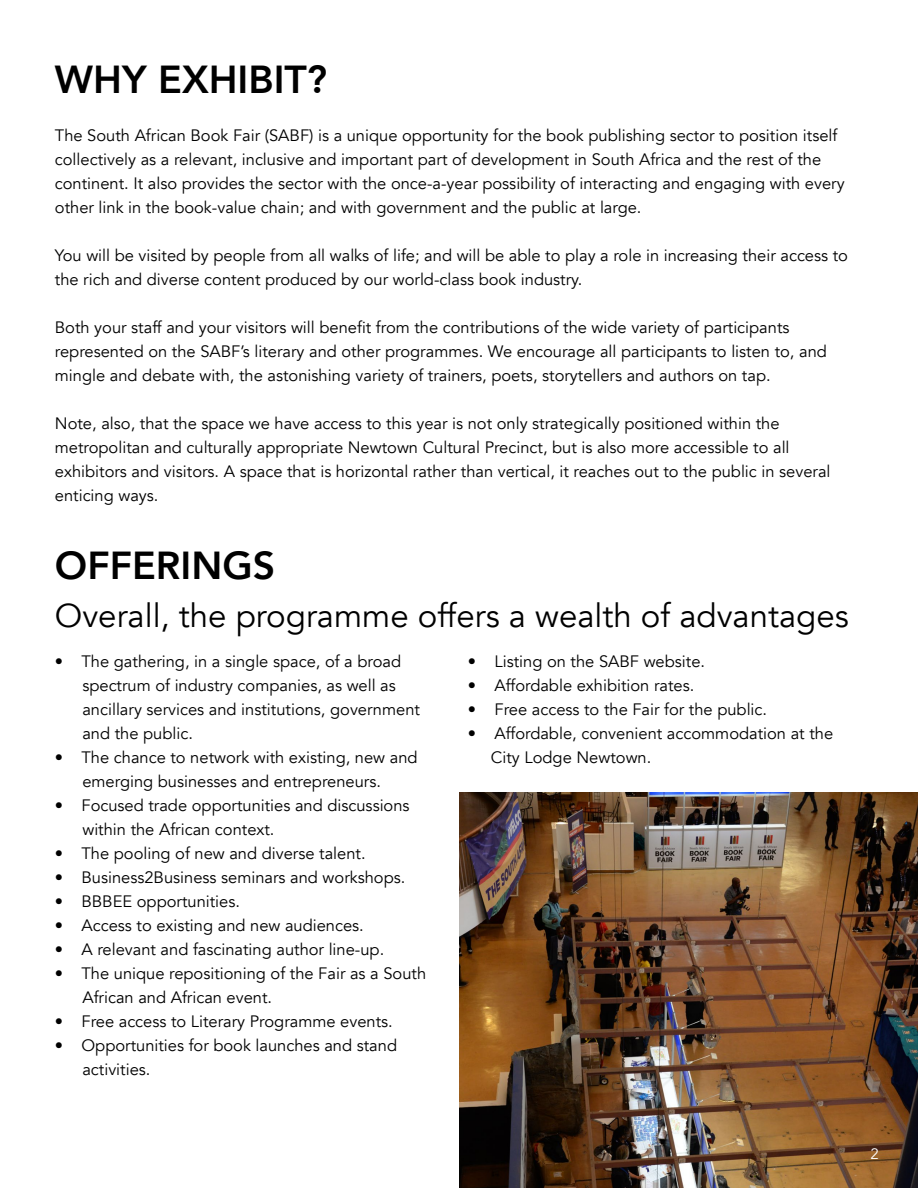
<style>
.page{position:relative;width:918px;height:1188px;background:#fff}
.page>*{position:absolute;margin:0;border:0;box-sizing:border-box;transform-origin:0 0}
.t1{font:800 39px "Avenir";color:#000}
.t2{font:33px "Avenir";color:#000}
.t3{font:16.5px/24px "Avenir";color:#000}
.t4{font:15px "Avenir";color:#fff}
</style>
<div class="page">
<img style="left:459px;top:792px;width:459px;height:396px">
<h1 class="t1" style="left:55px;top:49px;width:274px">WHY EXHIBIT?</h1>
<p class="t3" style="left:55px;top:124px;width:791px">The South African Book Fair (SABF) is a unique opportunity for the book publishing sector to position itself collectively as a relevant, inclusive and important part of development in South Africa and the rest of the continent. It also provides the sector with the once-a-year possibility of interacting and engaging with every other link in the book-value chain; and with government and the public at large.</p>
<p class="t3" style="left:55px;top:244px;width:795px">You will be visited by people from all walks of life; and will be able to play a role in increasing their access to the rich and diverse content produced by our world-class book industry.</p>
<p class="t3" style="left:55px;top:316px;width:774px">Both your staff and your visitors will benefit from the contributions of the wide variety of participants represented on the SABF’s literary and other programmes. We encourage all participants to listen to, and mingle and debate with, the astonishing variety of trainers, poets, storytellers and authors on tap.</p>
<p class="t3" style="left:55px;top:412px;width:777px">Note, also, that the space we have access to this year is not only strategically positioned within the metropolitan and culturally appropriate Newtown Cultural Precinct, but is also more accessible to all exhibitors and visitors. A space that is horizontal rather than vertical, it reaches out to the public in several enticing ways.</p>
<h1 class="t1" style="left:55px;top:535px;width:222px">OFFERINGS</h1>
<h2 class="t2" style="left:55px;top:596px;width:795px">Overall, the programme offers a wealth of advantages</h2>
<p class="t3" style="left:82px;top:650px;width:339px;text-indent:-28px">• The gathering, in a single space, of a broad spectrum of industry companies, as well as ancillary services and institutions, government and the public.</p>
<p class="t3" style="left:55px;top:746px;width:364px;text-align:center">• The chance to network with existing, new and emerging businesses and entrepreneurs.</p>
<p class="t3" style="left:82px;top:794px;width:329px;text-indent:-28px">• Focused trade opportunities and discussions within the African context.</p>
<p class="t3" style="left:55px;top:842px;width:312px">• The pooling of new and diverse talent.</p>
<p class="t3" style="left:55px;top:866px;width:352px">• Business2Business seminars and workshops.</p>
<p class="t3" style="left:55px;top:890px;width:187px">• BBBEE opportunities.</p>
<p class="t3" style="left:55px;top:914px;width:311px">• Access to existing and new audiences.</p>
<p class="t3" style="left:55px;top:938px;width:331px">• A relevant and fascinating author line-up.</p>
<p class="t3" style="left:82px;top:962px;width:345px;text-indent:-28px">• The unique repositioning of the Fair as a South<br>African and African event.</p>
<p class="t3" style="left:55px;top:1010px;width:339px">• Free access to Literary Programme events.</p>
<p class="t3" style="left:82px;top:1034px;width:316px;text-indent:-28px">• Opportunities for book launches and stand activities.</p>
<p class="t3" style="left:468px;top:650px;width:239px">• Listing on the SABF website.</p>
<p class="t3" style="left:468px;top:674px;width:228px">• Affordable exhibition rates.</p>
<p class="t3" style="left:468px;top:698px;width:301px">• Free access to the Fair for the public.</p>
<p class="t3" style="left:491px;top:722px;width:344px;text-indent:-23px">• Affordable, convenient accommodation at the<br>City Lodge Newtown.</p>
<p class="t4" style="left:871px;top:1145px;width:10px">2</p>
</div>
